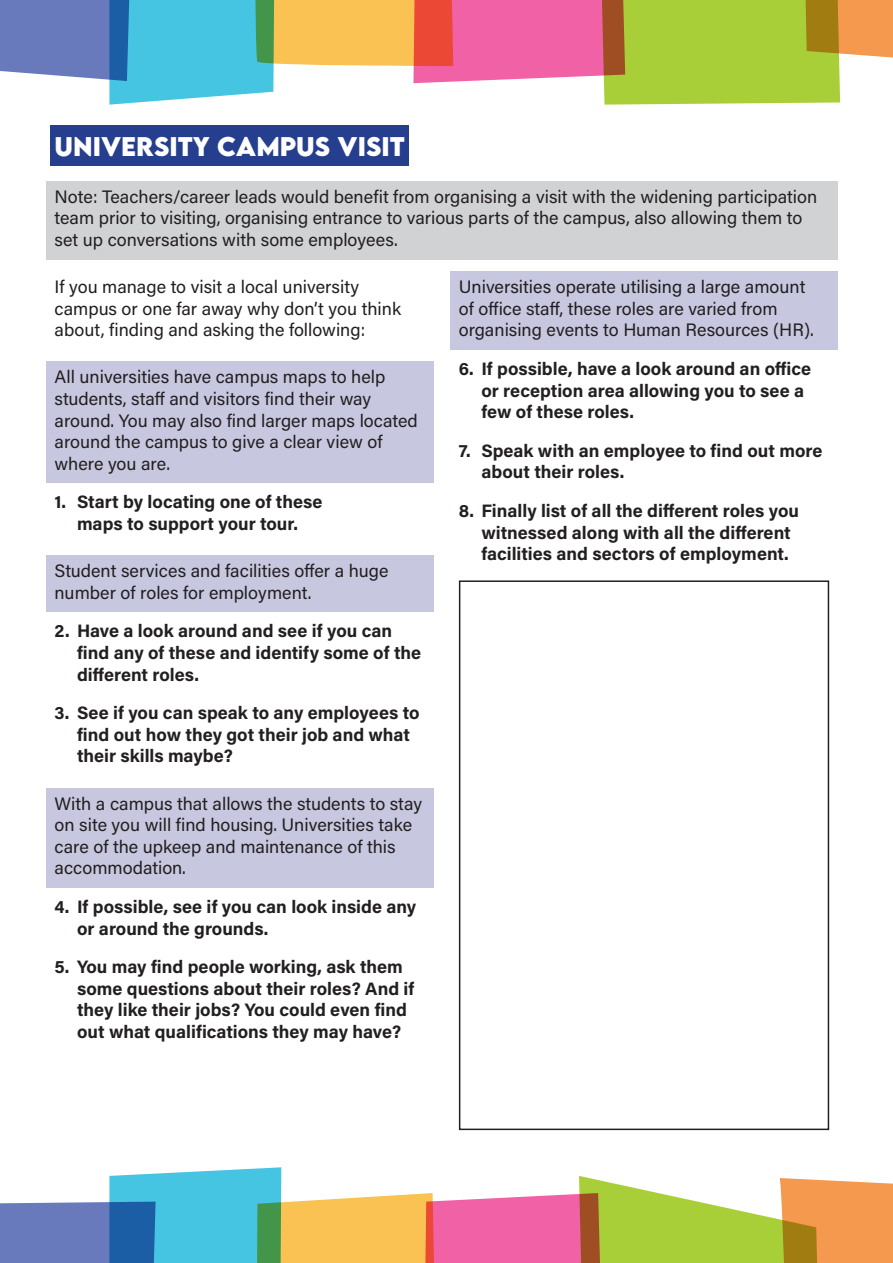
<style>
.page{position:relative;width:893px;height:1263px;background:#fff}
.page>*{position:absolute;margin:0;border:0;box-sizing:border-box;transform-origin:0 0}
.BODY{font:700 24px "LEMONMILK";color:#fff}
.BODY-2{font:18px/21.6px "Acumin Pro";color:#231f20}
.BODY-3{font:700 18px/21.6px "Acumin Pro";color:#231f20}
</style>
<div class="page">
<div style="left:50px;top:125px;width:359px;height:41px;background:#253f8e"></div>
<div style="left:46px;top:181px;width:792px;height:78px;background:#d1d2d4"></div>
<div style="left:46px;top:362px;width:387px;height:121px;background:#c7c7e0"></div>
<div style="left:46px;top:555px;width:387px;height:57px;background:#c7c7e0"></div>
<div style="left:46px;top:788px;width:387px;height:100px;background:#c7c7e0"></div>
<div style="left:450px;top:271px;width:388px;height:79px;background:#c7c7e0"></div>
<svg style="left:0;top:0;width:893px;height:105px"></svg>
<svg style="left:0;top:1167px;width:893px;height:96px"></svg>
<div style="left:459px;top:580px;width:370px;height:550px;border:2px solid #231f20"></div>
<p class="BODY" style="left:55px;top:130px;width:352px">UNIVERSITY CAMPUS VISIT</p>
<p class="BODY-2" style="left:55px;top:185px;width:764px">Note: Teachers/career leads would benefit from organising a visit with the widening participation team prior to visiting, organising entrance to various parts of the campus, also allowing them to set up conversations with some employees.</p>
<p class="BODY-2" style="left:55px;top:275px;width:348px">If you manage to visit a local university campus or one far away why don’t you think about, finding and asking the following:</p>
<p class="BODY-2" style="left:55px;top:366px;width:365px">All universities have campus maps to help students, staff and visitors find their way around. You may also find larger maps located around the campus to give a clear view of where you are.</p>
<p class="BODY-3" style="left:55px;top:491px;width:269px;text-align:center">1. Start by locating one of these maps to support your tour.</p>
<p class="BODY-2" style="left:55px;top:559px;width:335px">Student services and facilities offer a huge number of roles for employment.</p>
<p class="BODY-3" style="left:77px;top:619px;width:346px;text-indent:-22px">2. Have a look around and see if you can find any of these and identify some of the different roles.</p>
<p class="BODY-3" style="left:77px;top:701px;width:344px;text-indent:-22px">3. See if you can speak to any employees to find out how they got their job and what their skills maybe?</p>
<p class="BODY-2" style="left:55px;top:792px;width:369px">With a campus that allows the students to stay on site you will find housing. Universities take care of the upkeep and maintenance of this accommodation.</p>
<p class="BODY-3" style="left:77px;top:895px;width:341px;text-indent:-22px">4. If possible, see if you can look inside any or around the grounds.</p>
<p class="BODY-3" style="left:77px;top:955px;width:339px;text-indent:-22px">5. You may find people working, ask them some questions about their roles? And if they like their jobs? You could even find out what qualifications they may have?</p>
<p class="BODY-2" style="left:459px;top:275px;width:356px">Universities operate utilising a large amount of office staff, these roles are varied from organising events to Human Resources (HR).</p>
<p class="BODY-3" style="left:481px;top:357px;width:331px;text-indent:-22px">6. If possible, have a look around an office or reception area allowing you to see a few of these roles.</p>
<p class="BODY-3" style="left:481px;top:439px;width:342px;text-indent:-22px">7. Speak with an employee to find out more about their roles.</p>
<p class="BODY-3" style="left:481px;top:499px;width:319px;text-indent:-22px">8. Finally list of all the different roles you witnessed along with all the different facilities and sectors of employment.</p>
</div>
